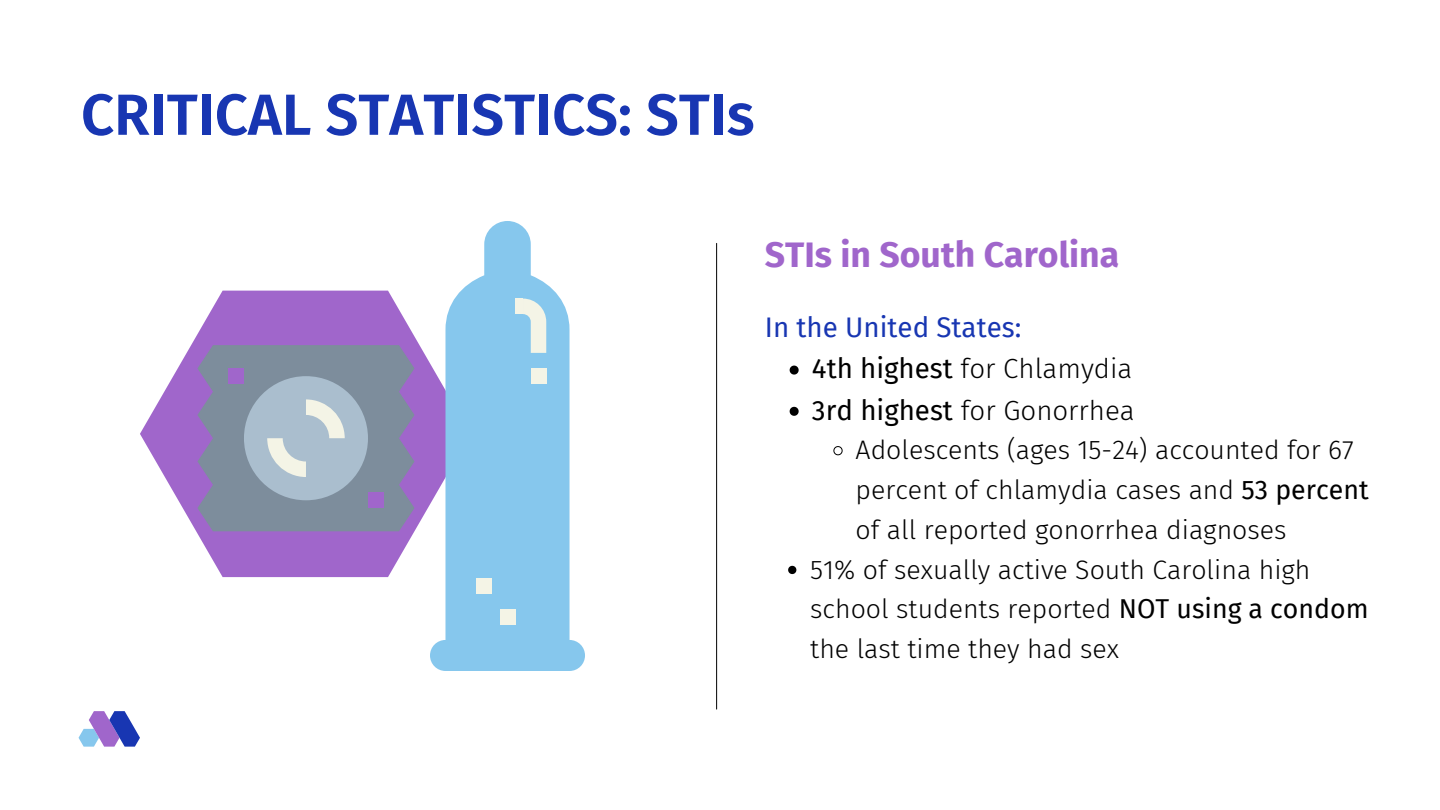
<style>
.page{position:relative;width:1440px;height:810px;background:#fff}
.page>*{position:absolute;margin:0;border:0;box-sizing:border-box;transform-origin:0 0}
.t1{font:600 58px "Fira Sans";color:#1836b2}
.t2{font:700 35.6px "Fira Sans";color:#a066cb}
.t3{font:300 27.7px "Fira Sans";color:#000}
.t4{font:27.7px "Fira Sans";color:#1836b2}
.t5{font:300 26.7px/39.8px "Fira Sans";color:#000}
.s1{font-weight:400}
</style>
<div class="page">
<hr style="left:716px;top:243px;width:1px;height:466px;background:#000">
<svg style="left:79px;top:711px;width:61px;height:36px"></svg>
<svg style="left:140px;top:291px;width:290px;height:286px;fill:#a066cb"></svg>
<svg style="left:430px;top:221px;width:155px;height:450px;fill:#86c7ed"></svg>
<svg style="left:197px;top:345px;width:217px;height:186px;background:#8f9aaf"></svg>
<div style="left:228px;top:368px;width:16px;height:16px;background:#a066cb"></div>
<div style="left:368px;top:493px;width:15px;height:15px;background:#a066cb"></div>
<svg style="left:523px;top:299px;width:23px;height:54px"></svg>
<div style="left:515px;top:299px;width:8px;height:15px;background:#f4f4e6"></div>
<div style="left:531px;top:368px;width:15px;height:16px;background:#f4f4e6"></div>
<div style="left:477px;top:578px;width:15px;height:15px;background:#f4f4e6"></div>
<div style="left:500px;top:609px;width:15px;height:15px;background:#f4f4e6"></div>
<svg style="left:790px;top:366px;width:9px;height:9px"></svg>
<svg style="left:790px;top:407px;width:9px;height:9px"></svg>
<svg style="left:833px;top:446px;width:10px;height:10px"></svg>
<svg style="left:788px;top:566px;width:8px;height:8px"></svg>
<p class="t1" style="left:81px;top:81px;width:675px">CRITICAL STATISTICS: STIs</p>
<p class="t2" style="left:765px;top:234px;width:356px">STIs in South Carolina</p>
<p class="t4" style="left:765px;top:311px;width:258px">In the United States:</p>
<p class="t3" style="left:812px;top:352px;width:322px"><span class="s1">4th highest</span> for Chlamydia</p>
<p class="t3" style="left:812px;top:394px;width:324px"><span class="s1">3rd highest</span> for Gonorrhea</p>
<p class="t5" style="left:856px;top:430px;width:515px">Adolescents (ages 15-24) accounted for 67 percent of chlamydia cases and <span class="s1">53 percent </span>of all reported gonorrhea diagnoses</p>
<p class="t5" style="left:810px;top:550px;width:560px">51% of sexually active South Carolina high school students reported <span class="s1">NOT using a condom </span>the last time they had sex</p>
</div>
